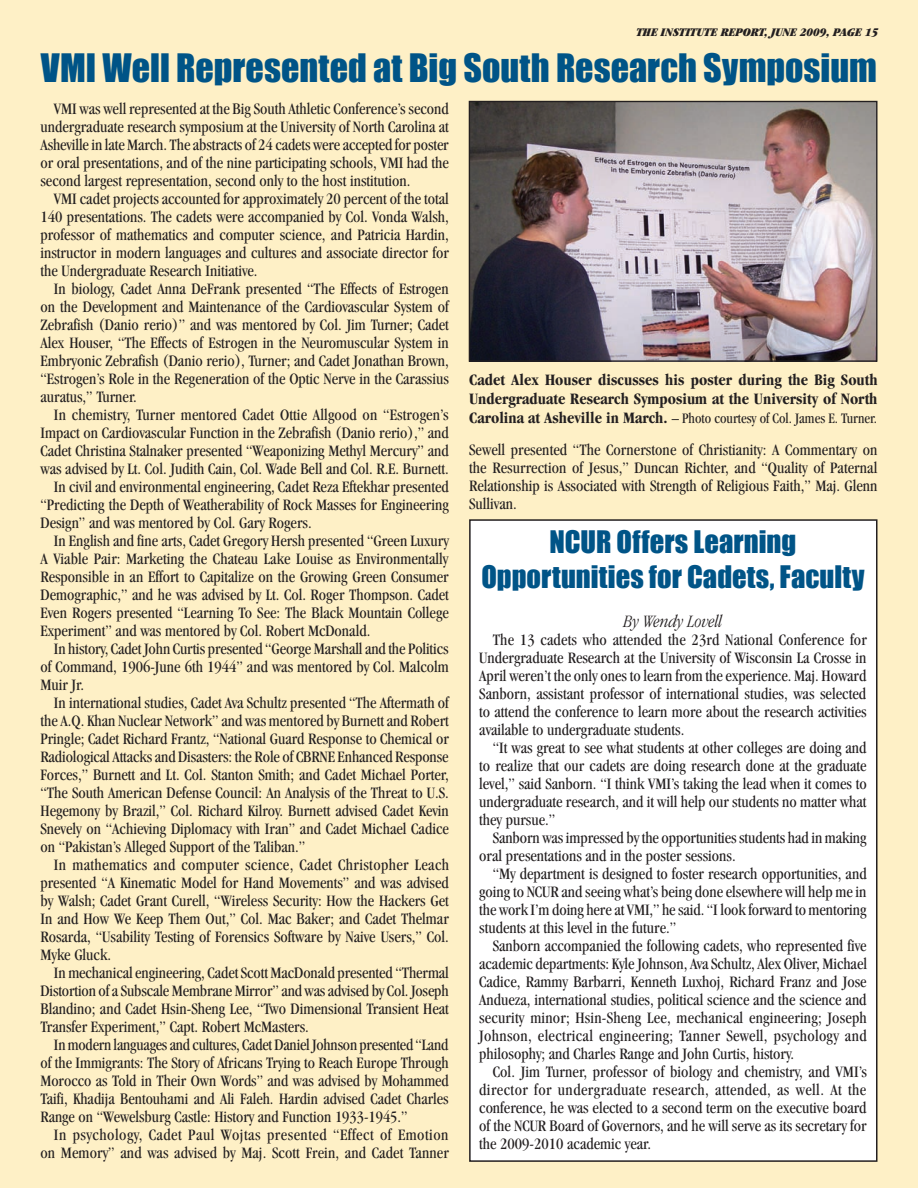
<style>
.page{position:relative;width:918px;height:1188px;background:#fef0c6}
.page>*{position:absolute;margin:0;border:0;box-sizing:border-box;transform-origin:0 0}
.t1{font:36px "Impact";color:#005487}
.t2{font:28.5px/34.2px "Impact";color:#005487;text-align:center}
.t3{font:italic 300 condensed 18px "Garamond";letter-spacing:-.005em;color:#231f20}
.t4{font:condensed 16.5px/18px "Garamond";color:#231f20;text-align:justify}
.t5{font:700 condensed 16.5px/18.8px "Garamond";color:#231f20}
.t6{font:condensed 16.5px "Garamond";letter-spacing:.02em;color:#231f20}
.t7{font:condensed 16.5px "Garamond";letter-spacing:.03em;color:#231f20}
.t8{font:condensed 15px "Garamond";color:#231f20}
.t9{font:italic ultra-condensed 12px "Garamond";color:#231f20;scale:1.1 1}
.s1{font-weight:700;font-size:16.5px}
</style>
<div class="page">
<div style="left:469px;top:519px;width:409px;height:643px;background:#fff;border:2px solid #231f20"></div>
<img style="left:471px;top:103px;width:404px;height:257px">
<div style="left:469px;top:101px;width:408px;height:261px;border:1px solid #231f20"></div>
<p class="t9" style="left:636px;top:26px;width:222px">THE INSTITUTE REPORT, JUNE 2009, PAGE 15</p>
<h1 class="t1" style="left:41px;top:46px;width:838px">VMI Well Represented at Big South Research Symposium</h1>
<p class="t4" style="left:40px;top:99px;width:410px;text-indent:13px">VMI was well represented at the Big South Athletic Conference’s second undergraduate research symposium at the University of North Carolina at Asheville in late March. The abstracts of 24 cadets were accepted for poster or oral presentations, and of the nine participating schools, VMI had the second largest representation, second only to the host institution.</p>
<p class="t4" style="left:40px;top:189px;width:410px;text-indent:13px">VMI cadet projects accounted for approximately 20 percent of the total 140 presentations. The cadets were accompanied by Col. Vonda Walsh, professor of mathematics and computer science, and Patricia Hardin, instructor in modern languages and cultures and associate director for the Undergraduate Research Initiative.</p>
<p class="t4" style="left:40px;top:279px;width:410px;text-indent:13px">In biology, Cadet Anna DeFrank presented “The Effects of Estrogen on the Development and Maintenance of the Cardiovascular System of Zebrafish (Danio rerio)” and was mentored by Col. Jim Turner; Cadet Alex Houser, “The Effects of Estrogen in the Neuromuscular System in Embryonic Zebrafish (Danio rerio), Turner; and Cadet Jonathan Brown, “Estrogen’s Role in the Regeneration of the Optic Nerve in the Carassius auratus,” Turner.</p>
<p class="t4" style="left:54px;top:405px;width:396px">In chemistry, Turner mentored Cadet Ottie Allgood on “Estrogen’s</p>
<p class="t4" style="left:40px;top:423px;width:410px">Impact on Cardiovascular Function in the Zebrafish (Danio rerio),” and</p>
<p class="t4" style="left:40px;top:441px;width:410px">Cadet Christina Stalnaker presented “Weaponizing Methyl Mercury” and</p>
<p class="t4" style="left:40px;top:459px;width:410px">was advised by Lt. Col. Judith Cain, Col. Wade Bell and Col. R.E. Burnett.</p>
<p class="t4" style="left:54px;top:477px;width:396px">In civil and environmental engineering, Cadet Reza Eftekhar presented</p>
<p class="t4" style="left:40px;top:495px;width:410px">“Predicting the Depth of Weatherability of Rock Masses for Engineering</p>
<p class="t4" style="left:40px;top:513px;width:273px">Design” and was mentored by Col. Gary Rogers.</p>
<p class="t4" style="left:54px;top:531px;width:396px">In English and fine arts, Cadet Gregory Hersh presented “Green Luxury</p>
<p class="t4" style="left:40px;top:549px;width:409px">A Viable Pair: Marketing the Chateau Lake Louise as Environmentally</p>
<p class="t4" style="left:40px;top:567px;width:410px">Responsible in an Effort to Capitalize on the Growing Green Consumer</p>
<p class="t4" style="left:40px;top:585px;width:410px">Demographic,” and he was advised by Lt. Col. Roger Thompson. Cadet</p>
<p class="t4" style="left:40px;top:603px;width:410px">Even Rogers presented “Learning To See: The Black Mountain College</p>
<p class="t4" style="left:40px;top:621px;width:331px">Experiment” and was mentored by Col. Robert McDonald.</p>
<p class="t4" style="left:54px;top:639px;width:396px">In history, Cadet John Curtis presented “George Marshall and the Politics</p>
<p class="t4" style="left:40px;top:657px;width:410px">of Command, 1906-June 6th 1944” and was mentored by Col. Malcolm</p>
<p class="t4" style="left:40px;top:675px;width:45px">Muir Jr.</p>
<p class="t4" style="left:54px;top:693px;width:396px">In international studies, Cadet Ava Schultz presented “The Aftermath of</p>
<p class="t4" style="left:40px;top:711px;width:410px">the A.Q. Khan Nuclear Network” and was mentored by Burnett and Robert</p>
<p class="t4" style="left:40px;top:729px;width:410px">Pringle; Cadet Richard Frantz, “National Guard Response to Chemical or</p>
<p class="t4" style="left:40px;top:747px;width:410px">Radiological Attacks and Disasters: the Role of CBRNE Enhanced Response</p>
<p class="t4" style="left:40px;top:765px;width:410px">Forces,” Burnett and Lt. Col. Stanton Smith; and Cadet Michael Porter,</p>
<p class="t4" style="left:40px;top:783px;width:410px">“The South American Defense Council: An Analysis of the Threat to U.S.</p>
<p class="t4" style="left:40px;top:801px;width:410px">Hegemony by Brazil,” Col. Richard Kilroy. Burnett advised Cadet Kevin</p>
<p class="t4" style="left:40px;top:819px;width:410px">Snevely on “Achieving Diplomacy with Iran” and Cadet Michael Cadice</p>
<p class="t4" style="left:40px;top:837px;width:266px">on “Pakistan’s Alleged Support of the Taliban.”</p>
<p class="t6" style="left:54px;top:855px;width:397px">In mathematics and computer science, Cadet Christopher Leach</p>
<p class="t4" style="left:40px;top:873px;width:410px">presented “A Kinematic Model for Hand Movements” and was advised</p>
<p class="t4" style="left:40px;top:891px;width:410px">by Walsh; Cadet Grant Curell, “Wireless Security: How the Hackers Get</p>
<p class="t4" style="left:40px;top:909px;width:410px">In and How We Keep Them Out,” Col. Mac Baker; and Cadet Thelmar</p>
<p class="t4" style="left:40px;top:927px;width:410px">Rosarda, “Usability Testing of Forensics Software by Naive Users,” Col.</p>
<p class="t4" style="left:40px;top:945px;width:72px">Myke Gluck.</p>
<p class="t4" style="left:54px;top:963px;width:396px">In mechanical engineering, Cadet Scott MacDonald presented “Thermal</p>
<p class="t4" style="left:40px;top:981px;width:410px">Distortion of a Subscale Membrane Mirror” and was advised by Col. Joseph</p>
<p class="t4" style="left:40px;top:999px;width:410px">Blandino; and Cadet Hsin-Sheng Lee, “Two Dimensional Transient Heat</p>
<p class="t4" style="left:40px;top:1017px;width:270px">Transfer Experiment,” Capt. Robert McMasters.</p>
<p class="t4" style="left:54px;top:1035px;width:396px">In modern languages and cultures, Cadet Daniel Johnson presented “Land</p>
<p class="t4" style="left:40px;top:1053px;width:410px">of the Immigrants: The Story of Africans Trying to Reach Europe Through</p>
<p class="t4" style="left:40px;top:1071px;width:410px">Morocco as Told in Their Own Words” and was advised by Mohammed</p>
<p class="t4" style="left:40px;top:1089px;width:410px">Taifi, Khadija Bentouhami and Ali Faleh. Hardin advised Cadet Charles</p>
<p class="t4" style="left:40px;top:1107px;width:369px">Range on “Wewelsburg Castle: History and Function 1933-1945.”</p>
<p class="t7" style="left:54px;top:1125px;width:396px">In psychology, Cadet Paul Wojtas presented “Effect of Emotion</p>
<p class="t4" style="left:40px;top:1143px;width:410px">on Memory” and was advised by Maj. Scott Frein, and Cadet Tanner</p>
<p class="t5" style="left:469px;top:370px;width:410px">Cadet Alex Houser discusses his poster during the Big South<br>Undergraduate Research Symposium at the University of North</p>
<p class="t8" style="left:469px;top:410px;width:410px"><span class="s1">Carolina at Asheville in March.</span> – Photo courtesy of Col. James E. Turner.</p>
<p class="t4" style="left:469px;top:440px;width:410px">Sewell presented “The Cornerstone of Christianity: A Commentary on the Resurrection of Jesus,” Duncan Richter, and “Quality of Paternal Relationship is Associated with Strength of Religious Faith,” Maj. Glenn Sullivan.</p>
<h2 class="t2" style="left:481px;top:525px;width:385px">NCUR Offers Learning<br>Opportunities for Cadets, Faculty</h2>
<p class="t3" style="left:623px;top:611px;width:101px">By Wendy Lovell</p>
<p class="t4" style="left:479px;top:630px;width:389px;text-indent:13px">The 13 cadets who attended the 23rd National Conference for Undergraduate Research at the University of Wisconsin La Crosse in April weren’t the only ones to learn from the experience. Maj. Howard Sanborn, assistant professor of international studies, was selected to attend the conference to learn more about the research activities available to undergraduate students.</p>
<p class="t4" style="left:479px;top:738px;width:389px;text-indent:13px">“It was great to see what students at other colleges are doing and to realize that our cadets are doing research done at the graduate level,” said Sanborn. “I think VMI’s taking the lead when it comes to undergraduate research, and it will help our students no matter what they pursue.”</p>
<p class="t4" style="left:479px;top:828px;width:389px;text-indent:13px">Sanborn was impressed by the opportunities students had in making oral presentations and in the poster sessions.</p>
<p class="t4" style="left:479px;top:864px;width:389px;text-indent:13px">“My department is designed to foster research opportunities, and going to NCUR and seeing what’s being done elsewhere will help me in the work I’m doing here at VMI,” he said. “I look forward to mentoring students at this level in the future.”</p>
<p class="t4" style="left:479px;top:936px;width:389px;text-indent:13px">Sanborn accompanied the following cadets, who represented five academic departments: Kyle Johnson, Ava Schultz, Alex Oliver, Michael Cadice, Rammy Barbarri, Kenneth Luxhoj, Richard Franz and Jose Andueza, international studies, political science and the science and security minor; Hsin-Sheng Lee, mechanical engineering; Joseph Johnson, electrical engineering; Tanner Sewell, psychology and philosophy; and Charles Range and John Curtis, history.</p>
<p class="t4" style="left:479px;top:1062px;width:389px;text-indent:13px">Col. Jim Turner, professor of biology and chemistry, and VMI’s director for undergraduate research, attended, as well. At the conference, he was elected to a second term on the executive board of the NCUR Board of Governors, and he will serve as its secretary for the 2009-2010 academic year.</p>
</div>
